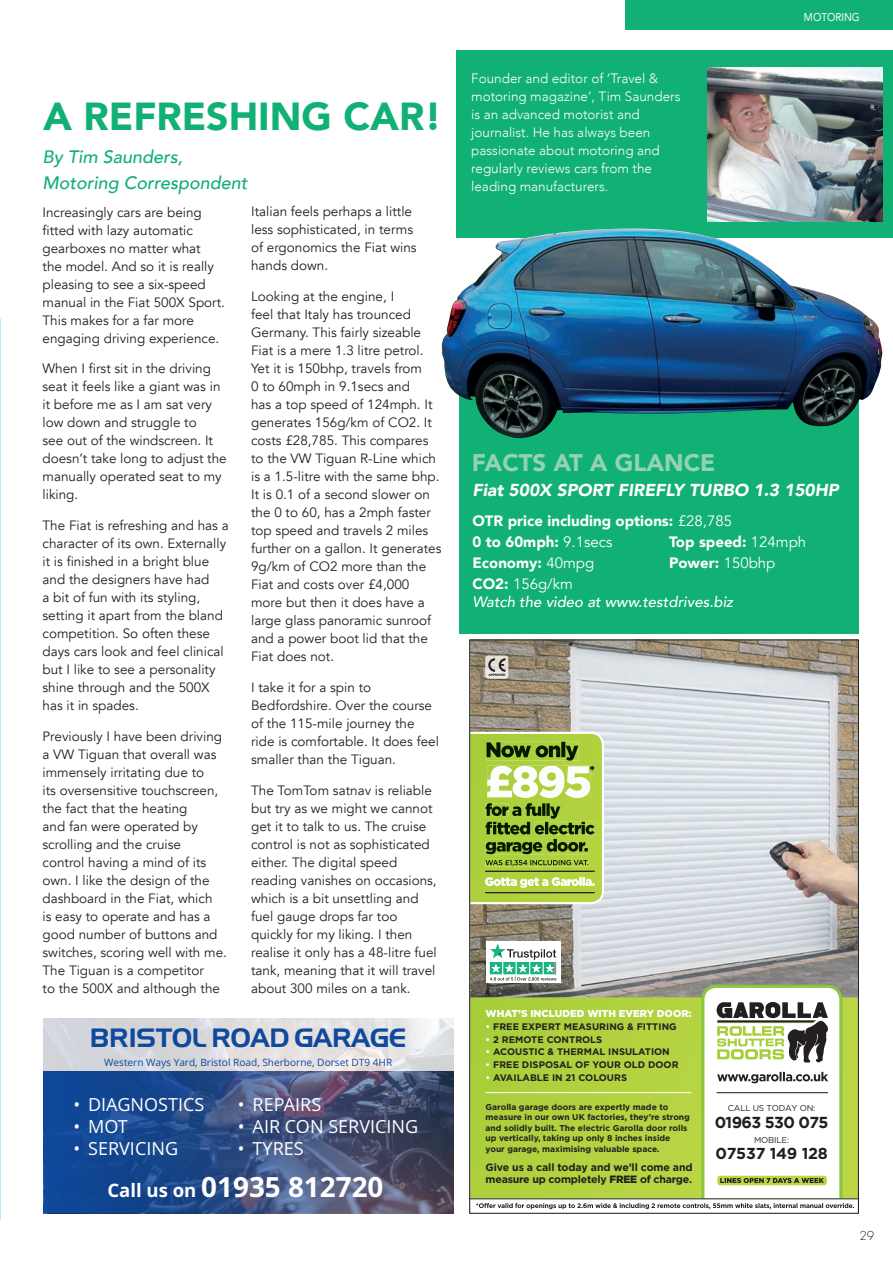
<style>
.page{position:relative;width:893px;height:1263px;background:#fff}
.page>*{position:absolute;margin:0;border:0;box-sizing:border-box;transform-origin:0 0}
.t1{font:900 44.4px "Gotham";color:#fff}
.t2{font:900 39px "Avenir";color:#11b075}
.t3{font:700 27.9px "Open Sans";color:#fff}
.t4{font:25.8px "Handel Gothic BT";color:#0f499d}
.t5{font:900 24px "Avenir";color:#95d2b4}
.t6{font:18px "Open Sans";color:#fff}
.t7{font:italic 500 18px/26.5px "Avenir";color:#11b075}
.t8{font:italic 900 17.25px "Avenir";color:#fff}
.t9{font:700 15.9px "Gotham";letter-spacing:-.04em;color:#231f20}
.t10{font:700 15.9px "Gotham";color:#231f20}
.t11{font:900 15px/21px "Avenir";color:#fff}
.t12{font:italic 500 15px/18px "Avenir";color:#fff}
.t13{font:13.5px/18px "Avenir";color:#231f20}
.t14{font:300 13.5px/18px "Avenir";color:#fff}
.t15{font:12.45px "Helvetica";color:#000}
.t16{font:300 12px "Futura";color:#231f20}
.t17{font:11.4px "Avenir";color:#fff;scale:.88 1}
.t18{font:700 10.65px/11.7px "Gotham";letter-spacing:-.02em;color:#231f20}
.t19{font:10.05px "Open Sans";color:#0f499d}
.t20{font:900 10.05px "Gotham";color:#fff}
.t21{font:700 9.45px "Gotham";color:#231f20}
.t22{font:700 8.4px/10.6px "Gotham";color:#231f20}
.t23{font:8.4px "Gotham";letter-spacing:-.025em;color:#231f20}
.s1{font-size:18.6px}
.s2{font-weight:400}
.s3{font-weight:900;font-style:normal}
.s4{font-weight:400;font-style:normal}
.s5{color:#fff}
.s6{font-weight:900}
.s7{font-style:inherit}
</style>
<div class="page">
<img style="left:0;top:661px;width:1px;height:560px">
<div style="left:625px;top:0;width:268px;height:29px;background:#11b075"></div>
<div style="left:460px;top:393px;width:399px;height:241px;background:#11b075"></div>
<div style="left:457px;top:50px;width:436px;height:188px;background:#11b075"></div>
<div style="left:43px;top:1018px;width:410px;height:53px;background:#fff;opacity:.8"></div>
<svg style="left:43px;top:1071px;width:410px;height:142px;background:#334e81"></svg>
<img style="left:707px;top:68px;width:175px;height:154px">
<img style="left:471px;top:641px;width:386px;height:356px">
<svg style="left:471px;top:997px;width:386px;height:201px;background:#b0d13e"></svg>
<hr style="left:469px;top:1198px;width:389px;height:1px;background:#231f20">
<div style="left:486px;top:941px;width:75px;height:42px;background:#fff"></div>
<svg style="left:476px;top:943px;width:378px;height:266px"></svg>
<img style="left:486px;top:656px;width:22px;height:22px">
<svg style="left:488px;top:658px;width:17px;height:18px"></svg>
<svg style="left:471px;top:731px;width:134px;height:174px;background:#9dbb45"></svg>
<img style="left:485px;top:860px;width:103px;height:6px">
<img style="left:442px;top:228px;width:440px;height:212px">
<h2 class="t2" style="left:43px;top:83px;width:400px">A REFRESHING CAR!</h2>
<h3 class="t7" style="left:43px;top:143px;width:207px">By Tim Saunders,<br>Motoring Correspondent</h3>
<p class="t13" style="left:251px;top:203px;width:167px">Italian feels perhaps a little less sophisticated, in terms of ergonomics the Fiat wins hands down.</p>
<p class="t13" style="left:251px;top:288px;width:192px">Looking at the engine, I<br>feel that Italy has trounced<br>Germany. This fairly sizeable<br>Fiat is a mere 1.3 litre petrol.<br>Yet it is 150bhp, travels from<br>0 to 60mph in 9.1secs and<br>has a top speed of 124mph. It generates 156g/km of CO2. It costs £28,785. This compares to the VW Tiguan R-Line which is a 1.5-litre with the same bhp.<br>It is 0.1 of a second slower on the 0 to 60, has a 2mph faster top speed and travels 2 miles further on a gallon. It generates<br>9g/km of CO2 more than the<br>Fiat and costs over £4,000 more but then it does have a large glass panoramic sunroof and a power boot lid that the<br>Fiat does not.</p>
<p class="t13" style="left:251px;top:678px;width:189px">I take it for a spin to<br>Bedfordshire. Over the course of the 115-mile journey the ride is comfortable. It does feel smaller than the Tiguan.</p>
<p class="t13" style="left:251px;top:781px;width:187px">The TomTom satnav is reliable but try as we might we cannot get it to talk to us. The cruise control is not as sophisticated either. The digital speed reading vanishes on occasions, which is a bit unsettling and fuel gauge drops far too quickly for my liking. I then realise it only has a 48-litre fuel tank, meaning that it will travel about 300 miles on a tank.</p>
<p class="t13" style="left:43px;top:203px;width:184px">Increasingly cars are being fitted with lazy automatic gearboxes no matter what<br>the model. And so it is really pleasing to see a six-speed manual in the Fiat 500X Sport.<br>This makes for a far more engaging driving experience.</p>
<p class="t13" style="left:43px;top:360px;width:186px">When I first sit in the driving seat it feels like a giant was in it before me as I am sat very low down and struggle to<br>see out of the windscreen. It doesn’t take long to adjust the manually operated seat to my liking.</p>
<p class="t13" style="left:43px;top:517px;width:188px">The Fiat is refreshing and has a character of its own. Externally it is finished in a bright blue and the designers have had<br>a bit of fun with its styling, setting it apart from the bland competition. So often these days cars look and feel clinical but I like to see a personality shine through and the 500X has it in spades.</p>
<p class="t13" style="left:43px;top:727px;width:186px">Previously I have been driving a VW Tiguan that overall was immensely irritating due to<br>its oversensitive touchscreen, the fact that the heating<br>and fan were operated by scrolling and the cruise<br>control having a mind of its own. I like the design of the dashboard in the Fiat, which<br>is easy to operate and has a good number of buttons and switches, scoring well with me.<br>The Tiguan is a competitor<br>to the 500X and although the</p>
<p class="t15" style="left:48px;top:977px;width:322px">Brewers Garage.qxp_Layout 1 16/03/2020 14:23 Page 1</p>
<h3 class="t4" style="left:90px;top:1022px;width:318px">BRISTOL ROAD GARAGE</h3>
<p class="t19" style="left:104px;top:1056px;width:290px">Western Ways Yard, Bristol Road, Sherborne, Dorset DT9 4HR</p>
<h3 class="t6" style="left:73px;top:1092px;width:133px">• DIAGNOSTICS</h3>
<h3 class="t6" style="left:73px;top:1114px;width:56px">• MOT</h3>
<h3 class="t6" style="left:73px;top:1136px;width:106px">• SERVICING</h3>
<h3 class="t6" style="left:238px;top:1092px;width:85px">• REPAIRS</h3>
<h3 class="t6" style="left:238px;top:1114px;width:182px">• AIR CON SERVICING</h3>
<h3 class="t6" style="left:238px;top:1136px;width:67px">• TYRES</h3>
<h3 class="t3" style="left:107px;top:1167px;width:278px"><span class="s1">Call us on</span> 01935 812720</h3>
<p class="t14" style="left:471px;top:69px;width:211px">Founder and editor of ‘Travel &amp; motoring magazine’, Tim Saunders is an advanced motorist and journalist. He has always been passionate about motoring and regularly reviews cars from the leading manufacturers.</p>
<p class="t17" style="left:804px;top:8px;width:65px">MOTORING</p>
<p class="t17" style="left:821px;top:8px;width:44px">MOVIES</p>
<h3 class="t5" style="left:472px;top:442px;width:245px">FACTS AT A GLANCE</h3>
<p class="t8" style="left:472px;top:476px;width:368px">Fiat 500X SPORT FIREFLY TURBO 1.3 150HP</p>
<p class="t11" style="left:472px;top:510px;width:261px">OTR price including options: <span class="s2">£28,785<br></span>0 to 60mph: <span class="s2">9.1secs</span></p>
<p class="t11" style="left:669px;top:531px;width:139px">Top speed: <span class="s2">124mph</span></p>
<p class="t11" style="left:472px;top:552px;width:123px">Economy: <span class="s2">40mpg</span></p>
<p class="t11" style="left:669px;top:552px;width:108px">Power: <span class="s2">150bhp</span></p>
<p class="t12" style="left:472px;top:575px;width:262px"><span class="s3">CO2:</span> <span class="s4">156g/km<br></span>Watch the video at www.testdrives.biz</p>
<h1 class="t1" style="left:485px;top:756px;width:108px">£895</h1>
<p class="t20" style="left:486px;top:1008px;width:207px">WHAT’S INCLUDED WITH EVERY DOOR:</p>
<p class="t21" style="left:486px;top:1020px;width:193px"><span class="s5">•</span> FREE EXPERT MEASURING &amp; FITTING</p>
<p class="t21" style="left:486px;top:1033px;width:118px"><span class="s5">•</span> 2 REMOTE CONTROLS</p>
<p class="t21" style="left:486px;top:1046px;width:186px"><span class="s5">•</span> ACOUSTIC &amp; THERMAL INSULATION</p>
<p class="t21" style="left:486px;top:1058px;width:194px"><span class="s5">•</span> FREE DISPOSAL OF YOUR OLD DOOR</p>
<p class="t21" style="left:486px;top:1071px;width:143px"><span class="s5">•</span> AVAILABLE IN 21 COLOURS</p>
<p class="t22" style="left:486px;top:1101px;width:206px">Garolla garage doors are expertly made to measure in our own UK factories, they’re strong and solidly built. The electric Garolla door rolls up vertically, taking up only 8 inches inside your garage, maximising valuable space.</p>
<p class="t18" style="left:486px;top:1161px;width:209px">Give us a call today and we’ll come and measure up completely <span class="s6">FREE</span> of charge.</p>
<p class="t23" style="left:728px;top:1102px;width:89px">CALL US TODAY ON:</p>
<p class="t9" style="left:715px;top:1113px;width:115px"><span class="s7">01</span>963 530 075</p>
<p class="t23" style="left:754px;top:1135px;width:37px">MOBILE:</p>
<p class="t10" style="left:715px;top:1143px;width:114px">07537 149 128</p>
<p class="t16" style="left:859px;top:1228px;width:16px">29</p>
</div>
